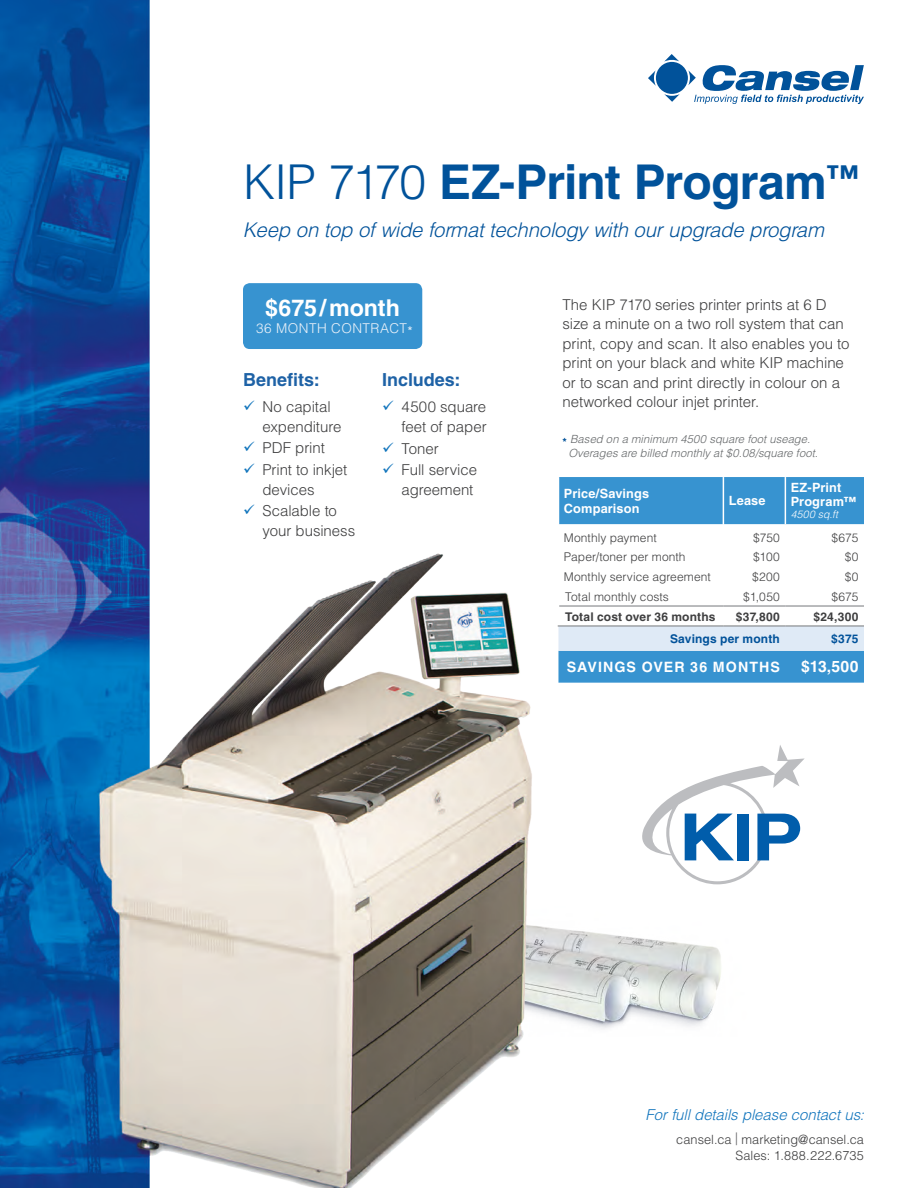
<style>
.page{position:relative;width:918px;height:1188px;background:#fff}
.page>*{position:absolute;margin:0;border:0;box-sizing:border-box;transform-origin:0 0}
.Header_One{font:700 48px "Helvetica LT Std";letter-spacing:-.015em;color:#01529a}
.Larger_Pull_Quote{font:700 23.25px "Helvetica LT Std";letter-spacing:-.005em;color:#fff}
.Pull_Quote{font:italic 300 20.25px "Helvetica LT Std";letter-spacing:-.01em;color:#01529a}
.Header_Three{font:700 18px "Helvetica LT Std";color:#1e62a6}
.Table_Header_-_small{font:700 15.75px "Helvetica LT Std";color:#fff}
.Body{font:300 15px/19.5px "Helvetica LT Std";letter-spacing:-.005em;color:#3e3e3f}
.mice_type{font:italic 300 15px "Helvetica LT Std";letter-spacing:-.005em;color:#1074bc}
.Table_Header_-_small-2{font:700 14.25px "Helvetica LT Std";letter-spacing:.075em;color:#fff}
.Pull_Quote-2{font:300 13.5px "Helvetica LT Std";letter-spacing:.04em;color:#eaf1f9}
.t1{font:300 12.75px "Helvetica LT Std";letter-spacing:.005em;color:#3e3e3f}
.Table_Header_-_small-3{font:700 12.75px/15px "Helvetica LT Std";letter-spacing:.01em;color:#fff}
.Table_Body_-_small{font:300 12px "Helvetica LT Std";letter-spacing:.005em;color:#3e3e3f}
.Table_Body_-_small-2{font:700 12px "Helvetica LT Std";letter-spacing:.015em;color:#3e3e3f}
.Table_Body_-_small-3{font:700 12px "Helvetica LT Std";letter-spacing:.015em;color:#01529a}
.mice_type-2{font:italic 300 11.25px/13.5px "Helvetica LT Std";letter-spacing:.005em;color:#646769}
.mice_type-3{font:italic 300 10.5px "Helvetica LT Std";letter-spacing:.015em;color:#fff}
.s1{font-weight:300}
.s2{font-weight:400}
.s3{font-weight:700;font-style:normal;color:#01529a}
.s4{color:#606063}
</style>
<div class="page">
<img style="left:0;top:0;width:864px;height:1188px">
<div style="left:558px;top:477px;width:306px;height:206px;background:#3793d0"></div>
<hr style="left:558px;top:477px;width:1px;height:47px;background:#fff">
<hr style="left:723px;top:477px;width:1px;height:47px;background:#fff">
<svg style="left:558px;top:524px;width:306px;height:127px"></svg>
<hr style="left:785px;top:477px;width:1px;height:47px;background:#fff">
<hr style="left:559px;top:606px;width:164px;height:1px;background:#76787b">
<hr style="left:723px;top:606px;width:62px;height:1px;background:#76787b">
<hr style="left:785px;top:606px;width:79px;height:1px;background:#76787b">
<hr style="left:558px;top:626px;width:165px;height:1px;background:#76787b">
<hr style="left:723px;top:626px;width:62px;height:1px;background:#76787b">
<hr style="left:785px;top:626px;width:79px;height:1px;background:#76787b">
<div style="left:243px;top:283px;width:179px;height:66px;background:#3793d0;border-radius:7px"></div>
<svg style="left:383px;top:401px;width:10px;height:10px"></svg>
<svg style="left:383px;top:442px;width:10px;height:10px"></svg>
<svg style="left:383px;top:464px;width:10px;height:9px"></svg>
<svg style="left:244px;top:401px;width:10px;height:9px"></svg>
<svg style="left:244px;top:442px;width:10px;height:10px"></svg>
<svg style="left:244px;top:463px;width:10px;height:10px"></svg>
<svg style="left:244px;top:505px;width:10px;height:9px"></svg>
<p class="Header_One" style="left:243px;top:153px;width:617px"><span class="s1">KIP 7170</span> EZ-Print Program<sup>™</sup></p>
<p class="Pull_Quote" style="left:243px;top:217px;width:583px">Keep on top of wide format technology with our upgrade program</p>
<p class="Larger_Pull_Quote" style="left:265px;top:294px;width:136px">$675/month</p>
<p class="Pull_Quote-2" style="left:256px;top:320px;width:158px">36 MONTH CONTRACT<span class="s2">*</span></p>
<p class="Header_Three" style="left:243px;top:369px;width:78px">Benefits:</p>
<p class="Body" style="left:262px;top:397px;width:80px">No capital expenditure</p>
<p class="Body" style="left:262px;top:438px;width:64px">PDF print</p>
<p class="Body" style="left:262px;top:460px;width:86px">Print to inkjet devices</p>
<p class="Body" style="left:262px;top:501px;width:94px">Scalable to your business</p>
<p class="Header_Three" style="left:382px;top:369px;width:80px">Includes:</p>
<p class="Body" style="left:402px;top:397px;width:87px">4500 square feet of paper</p>
<p class="Body" style="left:402px;top:438px;width:39px">Toner</p>
<p class="Body" style="left:402px;top:460px;width:77px">Full service agreement</p>
<p class="Body" style="left:562px;top:294px;width:289px">The KIP 7170 series printer prints at 6 D size a minute on a two roll system that can print, copy and scan. It also enables you to print on your black and white KIP machine or to scan and print directly in colour on a networked colour injet printer.</p>
<p class="mice_type-2" style="left:569px;top:433px;width:251px;text-indent:-6px"><span class="s3">*</span> Based on a minimum 4500 square foot useage.<br>Overages are billed monthly at $0.08/square foot.</p>
<p class="Table_Header_-_small-3" style="left:564px;top:485px;width:87px">Price/Savings<br>Comparison</p>
<p class="Table_Header_-_small-3" style="left:729px;top:493px;width:38px">Lease</p>
<p class="Table_Header_-_small-3" style="left:791px;top:481px;width:67px;line-height:13.5px">EZ-Print<br>Program™</p>
<p class="mice_type-3" style="left:791px;top:508px;width:49px">4500 sq.ft</p>
<p class="Table_Body_-_small" style="left:564px;top:530px;width:94px">Monthly payment</p>
<p class="Table_Body_-_small" style="left:753px;top:530px;width:28px">$750</p>
<p class="Table_Body_-_small" style="left:832px;top:530px;width:28px">$675</p>
<p class="Table_Body_-_small" style="left:564px;top:549px;width:123px">Paper/toner per month</p>
<p class="Table_Body_-_small" style="left:753px;top:549px;width:28px">$100</p>
<p class="Table_Body_-_small" style="left:845px;top:549px;width:15px">$0</p>
<p class="Table_Body_-_small" style="left:564px;top:569px;width:148px">Monthly service agreement</p>
<p class="Table_Body_-_small" style="left:752px;top:569px;width:29px">$200</p>
<p class="Table_Body_-_small" style="left:845px;top:569px;width:15px">$0</p>
<p class="Table_Body_-_small" style="left:565px;top:589px;width:105px">Total monthly costs</p>
<p class="Table_Body_-_small" style="left:743px;top:589px;width:38px">$1,050</p>
<p class="Table_Body_-_small" style="left:832px;top:589px;width:28px">$675</p>
<p class="Table_Body_-_small-2" style="left:565px;top:609px;width:152px">Total cost over 36 months</p>
<p class="Table_Body_-_small-2" style="left:736px;top:609px;width:46px">$37,800</p>
<p class="Table_Body_-_small-2" style="left:813px;top:609px;width:47px">$24,300</p>
<p class="Table_Body_-_small-3" style="left:670px;top:632px;width:111px">Savings per month</p>
<p class="Table_Body_-_small-3" style="left:831px;top:632px;width:29px">$375</p>
<p class="Table_Header_-_small-2" style="left:567px;top:658px;width:215px">SAVINGS OVER 36 MONTHS</p>
<p class="Table_Header_-_small" style="left:801px;top:657px;width:59px">$13,500</p>
<p class="mice_type" style="left:646px;top:1105px;width:220px">For full details please contact us:</p>
<p class="t1" style="left:676px;top:1131px;width:189px">cansel.ca <span class="s4">|</span> marketing@cansel.ca</p>
<p class="t1" style="left:736px;top:1148px;width:130px">Sales: 1.888.222.6735</p>
</div>
